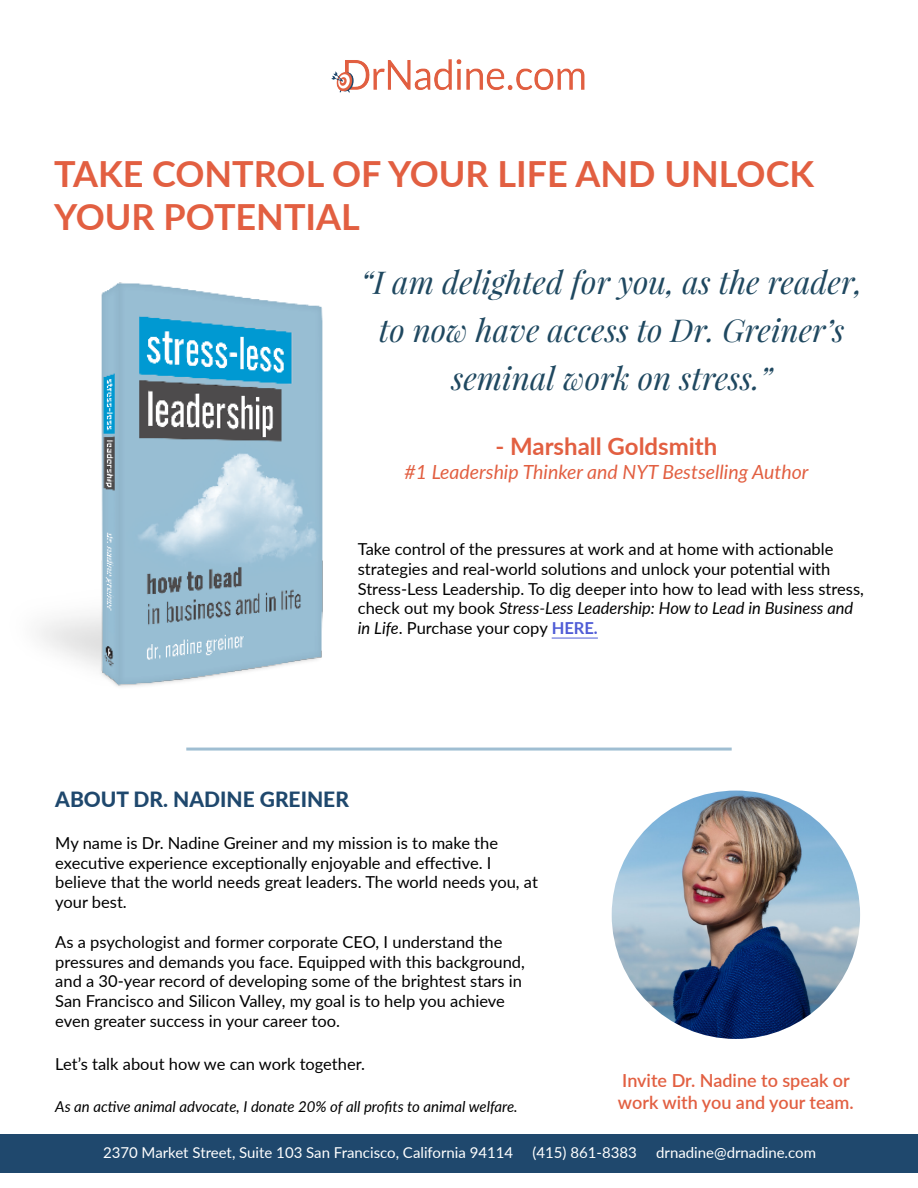
<style>
.page{position:relative;width:918px;height:1188px;background:#fff}
.page>*{position:absolute;margin:0;border:0;box-sizing:border-box;transform-origin:0 0}
.t1{font:700 36px/43.2px "Lato";color:#e25f41}
.t2{font:italic 31.5px/48px "Playfair Display";color:#1f4860;text-align:center}
.t3{font:700 24px "Lato";color:#e25f41}
.t4{font:800 21px "Lato";color:#1f486d}
.t5{font:italic 19.5px "Lato";color:#e25f41}
.t6{font:600 18px/21.6px "Lato";color:#e25f41}
.t7{font:16.5px/19.8px "Lato";color:#000}
.t8{font:15px "Lato";color:#fff}
.t9{font:italic 15px "Lato";color:#000}
.s1{font-style:italic}
.s2{font-weight:700;color:#4f5cd6}
</style>
<div class="page">
<div style="left:0;top:1134px;width:918px;height:39px;background:#1f486d"></div>
<img style="left:39px;top:282px;width:284px;height:405px">
<hr style="left:552px;top:638px;width:46px;height:1px;background:#4f5cd6">
<img style="left:332px;top:59px;width:253px;height:34px">
<hr style="left:186px;top:748px;width:546px;height:3px;background:#9fbed2">
<img style="left:612px;top:791px;width:248px;height:248px;border-radius:124px">
<p class="t1" style="left:54px;top:150px;width:762px">TAKE CONTROL OF YOUR LIFE AND UNLOCK<br>YOUR POTENTIAL</p>
<p class="t2" style="left:361px;top:257px;width:503px">“I am delighted for you, as the reader, to now have access to Dr. Greiner’s seminal work on stress.”</p>
<p class="t3" style="left:495px;top:429px;width:224px">- Marshall Goldsmith</p>
<p class="t5" style="left:405px;top:458px;width:406px">#1 Leadership Thinker and NYT Bestselling Author</p>
<p class="t7" style="left:358px;top:538px;width:477px">Take control of the pressures at work and at home with actionable</p>
<p class="t7" style="left:358px;top:558px;width:508px">strategies and real-world solutions and unlock your potential with Stress-Less Leadership. To dig deeper into how to lead with less stress, check out my book <span class="s1">Stress-Less Leadership: How to Lead in Business and in Life</span>. Purchase your copy <span class="s2">HERE.</span></p>
<p class="t4" style="left:55px;top:784px;width:295px">ABOUT DR. NADINE GREINER</p>
<p class="t7" style="left:55px;top:832px;width:444px">My name is Dr. Nadine Greiner and my mission is to make the</p>
<p class="t7" style="left:55px;top:852px;width:438px">executive experience exceptionally enjoyable and effective. I</p>
<p class="t7" style="left:55px;top:872px;width:484px">believe that the world needs great leaders. The world needs you, at your best.</p>
<p class="t7" style="left:55px;top:931px;width:449px">As a psychologist and former corporate CEO, I understand the</p>
<p class="t7" style="left:55px;top:951px;width:471px">pressures and demands you face. Equipped with this background, and a 30-year record of developing some of the brightest stars in San Francisco and Silicon Valley, my goal is to help you achieve even greater success in your career too.</p>
<p class="t7" style="left:55px;top:1054px;width:311px">Let’s talk about how we can work together.</p>
<p class="t9" style="left:55px;top:1096px;width:464px">As an active animal advocate, I donate 20% of all profits to animal welfare.</p>
<p class="t6" style="left:618px;top:1069px;width:237px">Invite Dr. Nadine to speak or work with you and your team.</p>
<p class="t8" style="left:103px;top:1142px;width:412px">2370 Market Street, Suite 103 San Francisco, California 94114</p>
<p class="t8" style="left:533px;top:1142px;width:106px">(415) 861-8383</p>
<p class="t8" style="left:656px;top:1142px;width:161px">drnadine@drnadine.com</p>
</div>
